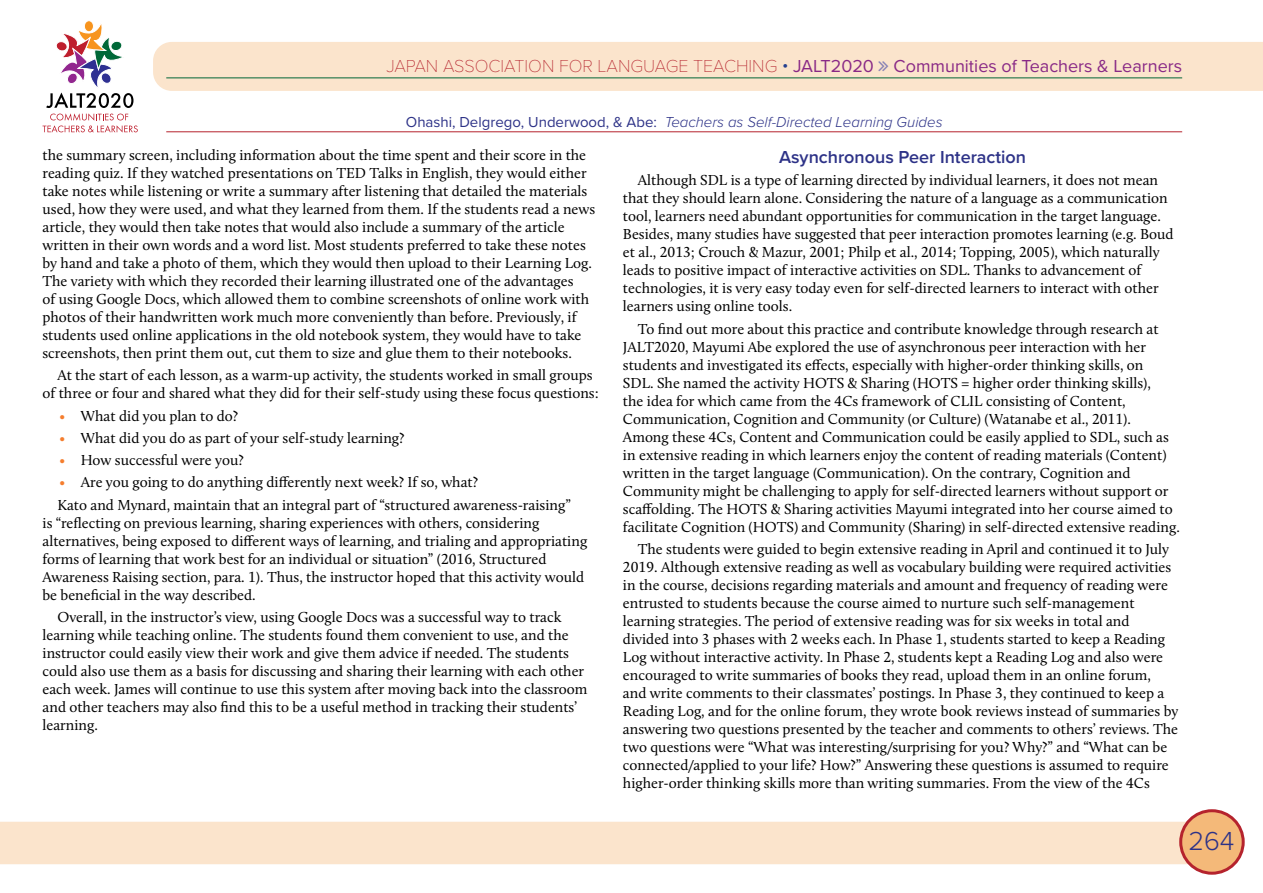
<style>
.page{position:relative;width:1263px;height:893px;background:#fff}
.page>*{position:absolute;margin:0;border:0;box-sizing:border-box;transform-origin:0 0}
.t1{font:300 27px "Proxima Nova";color:#2d3287}
.t2{font:18px "Proxima Nova";color:#892986}
.t3{font:600 18px "Proxima Nova";color:#2d3287}
.t4{font:15px/18px "Calluna";color:#000}
.t5{font:italic 300 15px "Proxima Nova";color:#2d3287}
.s1{font-family:"Proxima Nova T";font-weight:100;color:#b5232d}
.s2{font-weight:300;color:#24408f}
.s3{font-weight:400;font-style:normal}
.s4{color:#f57d2d}
</style>
<div class="page">
<div style="left:0;top:822px;width:1190px;height:42px;background:#fbe4cc"></div>
<div style="left:1181px;top:811px;width:62px;height:62px;background:#f4b979;border-radius:50%"></div>
<div style="left:1179px;top:809px;width:66px;height:66px;border:3px solid #b5232d;border-radius:50%"></div>
<div style="left:153px;top:42px;width:1110px;height:49px;background:#fbe4cc"></div>
<hr style="left:166px;top:78px;width:1016px;height:1px;background:#026537">
<hr style="left:166px;top:132px;width:1016px;height:1px;background:#b5232d">
<div style="left:84px;top:20px;width:10px;height:12px;border:1px solid #fff;border-radius:50%"></div>
<svg style="left:43px;top:22px;width:95px;height:111px"></svg>
<svg style="left:879px;top:61px;width:9px;height:10px"></svg>
<p class="t2" style="left:386px;top:52px;width:797px"><span class="s1">JAPAN ASSOCIATION FOR LANGUAGE TEACHING</span> <span class="s2">•</span> JALT2020 Communities of Teachers &amp; Learners</p>
<p class="t5" style="left:406px;top:111px;width:538px"><span class="s3">Ohashi, Delgrego, Underwood, &amp; Abe:</span> Teachers as Self-Directed Learning Guides</p>
<p class="t4" style="left:43px;top:146px;width:554px">the summary screen, including information about the time spent and their score in the reading quiz. If they watched presentations on TED Talks in English, they would either take notes while listening or write a summary after listening that detailed the materials used, how they were used, and what they learned from them. If the students read a news article, they would then take notes that would also include a summary of the article written in their own words and a word list. Most students preferred to take these notes by hand and take a photo of them, which they would then upload to their Learning Log.<br>The variety with which they recorded their learning illustrated one of the advantages<br>of using Google Docs, which allowed them to combine screenshots of online work with photos of their handwritten work much more conveniently than before. Previously, if students used online applications in the old notebook system, they would have to take screenshots, then print them out, cut them to size and glue them to their notebooks.</p>
<p class="t4" style="left:43px;top:366px;width:558px;text-align:center">At the start of each lesson, as a warm-up activity, the students worked in small groups<br>of three or four and shared what they did for their self-study using these focus questions:</p>
<p class="t4" style="left:60px;top:406px;width:180px"><span class="s4">•</span> What did you plan to do?</p>
<p class="t4" style="left:60px;top:429px;width:346px"><span class="s4">•</span> What did you do as part of your self-study learning?</p>
<p class="t4" style="left:60px;top:451px;width:186px"><span class="s4">•</span> How successful were you?</p>
<p class="t4" style="left:57px;top:471px;width:515px;line-height:22.2px"><span class="s4">•</span> Are you going to do anything differently next week? If so, what?<br>Kato and Mynard, maintain that an integral part of “structured awareness-raising”</p>
<p class="t4" style="left:43px;top:513px;width:546px">is “reflecting on previous learning, sharing experiences with others, considering alternatives, being exposed to different ways of learning, and trialing and appropriating forms of learning that work best for an individual or situation” (2016, Structured Awareness Raising section, para. 1). Thus, the instructor hoped that this activity would be beneficial in the way described.</p>
<p class="t4" style="left:43px;top:608px;width:547px;text-indent:15px">Overall, in the instructor’s view, using Google Docs was a successful way to track learning while teaching online. The students found them convenient to use, and the instructor could easily view their work and give them advice if needed. The students could also use them as a basis for discussing and sharing their learning with each other each week. James will continue to use this system after moving back into the classroom and other teachers may also find this to be a useful method in tracking their students’ learning.</p>
<p class="t3" style="left:779px;top:144px;width:249px">Asynchronous Peer Interaction</p>
<p class="t4" style="left:623px;top:171px;width:552px;text-indent:15px">Although SDL is a type of learning directed by individual learners, it does not mean that they should learn alone. Considering the nature of a language as a communication tool, learners need abundant opportunities for communication in the target language.<br>Besides, many studies have suggested that peer interaction promotes learning (e.g. Boud et al., 2013; Crouch &amp; Mazur, 2001; Philp et al., 2014; Topping, 2005), which naturally leads to positive impact of interactive activities on SDL. Thanks to advancement of technologies, it is very easy today even for self-directed learners to interact with other learners using online tools.</p>
<p class="t4" style="left:623px;top:319px;width:558px;text-indent:15px">To find out more about this practice and contribute knowledge through research at JALT2020, Mayumi Abe explored the use of asynchronous peer interaction with her students and investigated its effects, especially with higher-order thinking skills, on<br>SDL. She named the activity HOTS &amp; Sharing (HOTS = higher order thinking skills),<br>the idea for which came from the 4Cs framework of CLIL consisting of Content, Communication, Cognition and Community (or Culture) (Watanabe et al., 2011).<br>Among these 4Cs, Content and Communication could be easily applied to SDL, such as in extensive reading in which learners enjoy the content of reading materials (Content) written in the target language (Communication). On the contrary, Cognition and Community might be challenging to apply for self-directed learners without support or scaffolding. The HOTS &amp; Sharing activities Mayumi integrated into her course aimed to facilitate Cognition (HOTS) and Community (Sharing) in self-directed extensive reading.</p>
<p class="t4" style="left:623px;top:540px;width:557px;text-indent:15px">The students were guided to begin extensive reading in April and continued it to July 2019. Although extensive reading as well as vocabulary building were required activities in the course, decisions regarding materials and amount and frequency of reading were entrusted to students because the course aimed to nurture such self-management learning strategies. The period of extensive reading was for six weeks in total and divided into 3 phases with 2 weeks each. In Phase 1, students started to keep a Reading Log without interactive activity. In Phase 2, students kept a Reading Log and also were encouraged to write summaries of books they read, upload them in an online forum, and write comments to their classmates’ postings. In Phase 3, they continued to keep a Reading Log, and for the online forum, they wrote book reviews instead of summaries by answering two questions presented by the teacher and comments to others’ reviews. The two questions were “What was interesting/surprising for you? Why?” and “What can be connected/applied to your life? How?” Answering these questions is assumed to require higher-order thinking skills more than writing summaries. From the view of the 4Cs</p>
<h1 class="t1" style="left:1188px;top:820px;width:48px">264</h1>
</div>
